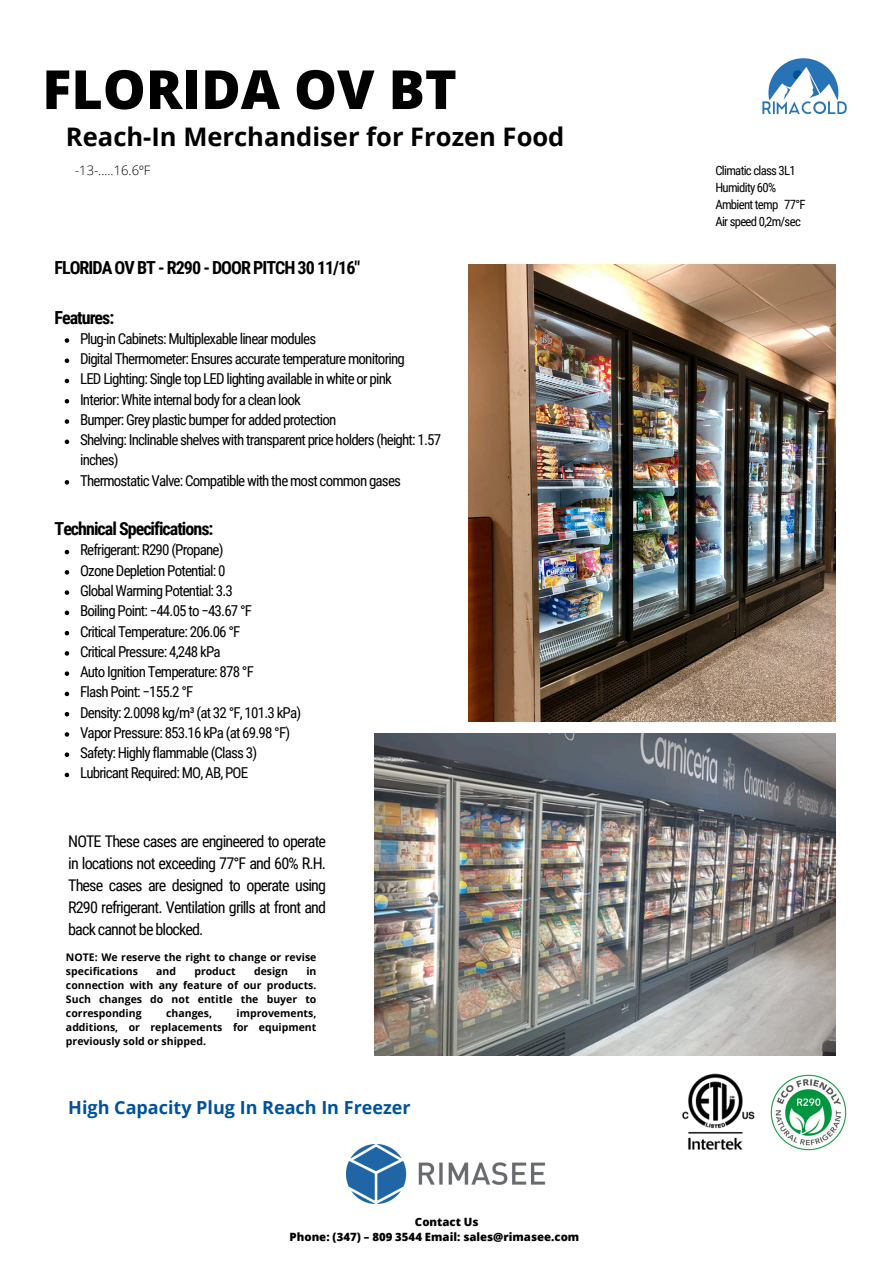
<style>
.page{position:relative;width:894px;height:1264px;background:#fff}
.page>*{position:absolute;margin:0;border:0;box-sizing:border-box;transform-origin:0 0}
.t1{font:800 54px "Open Sans";color:#000}
.t2{font:700 25.5px "Open Sans";color:#000}
.t3{font:700 18px "Roboto Condensed";letter-spacing:-.055em;color:#000}
.t4{font:700 18px "Open Sans";color:#00529d}
.t5{font:16.05px/22.2px "Roboto Condensed";letter-spacing:-.055em;color:#000;text-align:justify}
.t6{font:15px/20.2px "Roboto Condensed";letter-spacing:-.055em;color:#000}
.t7{font:300 13.05px "Open Sans";color:#000}
.t8{font:12.75px "Roboto Condensed";letter-spacing:-.055em;color:#000}
.t9{font:800 11.4px "Open Sans";color:#000}
.t10{font:700 10.5px/14px "Open Sans";color:#000;text-align:justify}
</style>
<div class="page">
<img style="left:762px;top:58px;width:84px;height:56px">
<img style="left:346px;top:1144px;width:200px;height:59px">
<img style="left:770px;top:1074px;width:77px;height:76px">
<img style="left:682px;top:1073px;width:72px;height:77px">
<img style="left:468px;top:265px;width:367px;height:456px">
<img style="left:374px;top:733px;width:460px;height:322px">
<svg style="left:65px;top:338px;width:4px;height:5px"></svg>
<svg style="left:65px;top:358px;width:4px;height:5px"></svg>
<svg style="left:65px;top:379px;width:4px;height:4px"></svg>
<svg style="left:65px;top:399px;width:4px;height:4px"></svg>
<svg style="left:65px;top:419px;width:4px;height:5px"></svg>
<svg style="left:65px;top:439px;width:4px;height:5px"></svg>
<svg style="left:65px;top:480px;width:4px;height:4px"></svg>
<svg style="left:65px;top:550px;width:4px;height:4px"></svg>
<svg style="left:65px;top:570px;width:4px;height:4px"></svg>
<svg style="left:65px;top:590px;width:4px;height:5px"></svg>
<svg style="left:65px;top:610px;width:4px;height:5px"></svg>
<svg style="left:65px;top:631px;width:4px;height:4px"></svg>
<svg style="left:65px;top:651px;width:4px;height:4px"></svg>
<svg style="left:65px;top:671px;width:4px;height:5px"></svg>
<svg style="left:65px;top:691px;width:4px;height:5px"></svg>
<svg style="left:65px;top:712px;width:4px;height:4px"></svg>
<svg style="left:65px;top:732px;width:4px;height:4px"></svg>
<svg style="left:65px;top:752px;width:4px;height:5px"></svg>
<svg style="left:65px;top:772px;width:4px;height:5px"></svg>
<p class="t1" style="left:42px;top:51px;width:416px">FLORIDA OV BT</p>
<p class="t2" style="left:66px;top:119px;width:500px">Reach-In Merchandiser for Frozen Food</p>
<p class="t7" style="left:75px;top:161px;width:77px">-13-.....16.6ºF</p>
<p class="t3" style="left:55px;top:257px;width:307px">FLORIDA OV BT - R290 - DOOR PITCH 30 11/16"</p>
<p class="t3" style="left:55px;top:307px;width:61px">Features:</p>
<p class="t6" style="left:80px;top:328px;width:237px">Plug-in Cabinets: Multiplexable linear modules</p>
<p class="t6" style="left:80px;top:349px;width:326px">Digital Thermometer: Ensures accurate temperature monitoring</p>
<p class="t6" style="left:80px;top:369px;width:313px">LED Lighting: Single top LED lighting available in white or pink</p>
<h4 class="t6" style="left:80px;top:389px;width:222px">Interior: White internal body for a clean look</h4>
<p class="t6" style="left:80px;top:409px;width:258px">Bumper: Grey plastic bumper for added protection</p>
<p class="t6" style="left:80px;top:430px;width:362px">Shelving: Inclinable shelves with transparent price holders (height: 1.57 inches)</p>
<p class="t6" style="left:80px;top:470px;width:322px">Thermostatic Valve: Compatible with the most common gases</p>
<p class="t3" style="left:55px;top:518px;width:160px">Technical Specifications:</p>
<p class="t6" style="left:80px;top:540px;width:145px">Refrigerant: R290 (Propane)</p>
<p class="t6" style="left:80px;top:560px;width:147px">Ozone Depletion Potential: 0</p>
<p class="t6" style="left:80px;top:580px;width:154px">Global Warming Potential: 3.3</p>
<p class="t6" style="left:80px;top:601px;width:173px">Boiling Point: −44.05 to −43.67 °F</p>
<p class="t6" style="left:80px;top:621px;width:162px">Critical Temperature: 206.06 °F</p>
<p class="t6" style="left:80px;top:641px;width:142px">Critical Pressure: 4,248 kPa</p>
<p class="t6" style="left:80px;top:661px;width:175px">Auto Ignition Temperature: 878 °F</p>
<p class="t6" style="left:80px;top:682px;width:115px">Flash Point: −155.2 °F</p>
<p class="t6" style="left:80px;top:702px;width:222px">Density: 2.0098 kg/m³ (at 32 °F, 101.3 kPa)</p>
<p class="t6" style="left:80px;top:722px;width:212px">Vapor Pressure: 853.16 kPa (at 69.98 °F)</p>
<h5 class="t6" style="left:80px;top:742px;width:179px">Safety: Highly flammable (Class 3)</h5>
<p class="t6" style="left:80px;top:763px;width:170px">Lubricant Required: MO, AB, POE</p>
<p class="t5" style="left:68px;top:830px;width:259px">NOTE These cases are engineered to operate in locations not exceeding 77°F and 60% R.H.<br>These cases are designed to operate using R290 refrigerant. Ventilation grills at front and back cannot be blocked.</p>
<p class="t10" style="left:66px;top:950px;width:252px">NOTE: We reserve the right to change or revise specifications</p>
<p class="t10" style="left:66px;top:964px;width:252px;text-indent:240px">in connection with any feature of our products.<br>Such changes do not entitle the buyer to corresponding</p>
<p class="t10" style="left:156px;top:964px;width:21px">and</p>
<p class="t10" style="left:194px;top:964px;width:43px">product</p>
<p class="t10" style="left:254px;top:964px;width:36px">design</p>
<p class="t10" style="left:66px;top:1006px;width:252px;text-indent:170px">improvements, additions, or replacements for equipment previously sold or shipped.</p>
<p class="t10" style="left:166px;top:1006px;width:47px">changes,</p>
<h1 class="t4" style="left:68px;top:1094px;width:344px">High Capacity Plug In Reach In Freezer</h1>
<h2 class="t9" style="left:415px;top:1213px;width:65px">Contact Us</h2>
<h6 class="t9" style="left:289px;top:1228px;width:291px">Phone: (347) – 809 3544 Email: sales@rimasee.com</h6>
<p class="t8" style="left:715px;top:163px;width:82px">Climatic class 3L1</p>
<p class="t8" style="left:715px;top:180px;width:62px">Humidity 60%</p>
<h3 class="t8" style="left:715px;top:197px;width:92px">Ambient temp 77°F</h3>
<h4 class="t8" style="left:715px;top:214px;width:87px">Air speed 0,2m/sec</h4>
</div>
